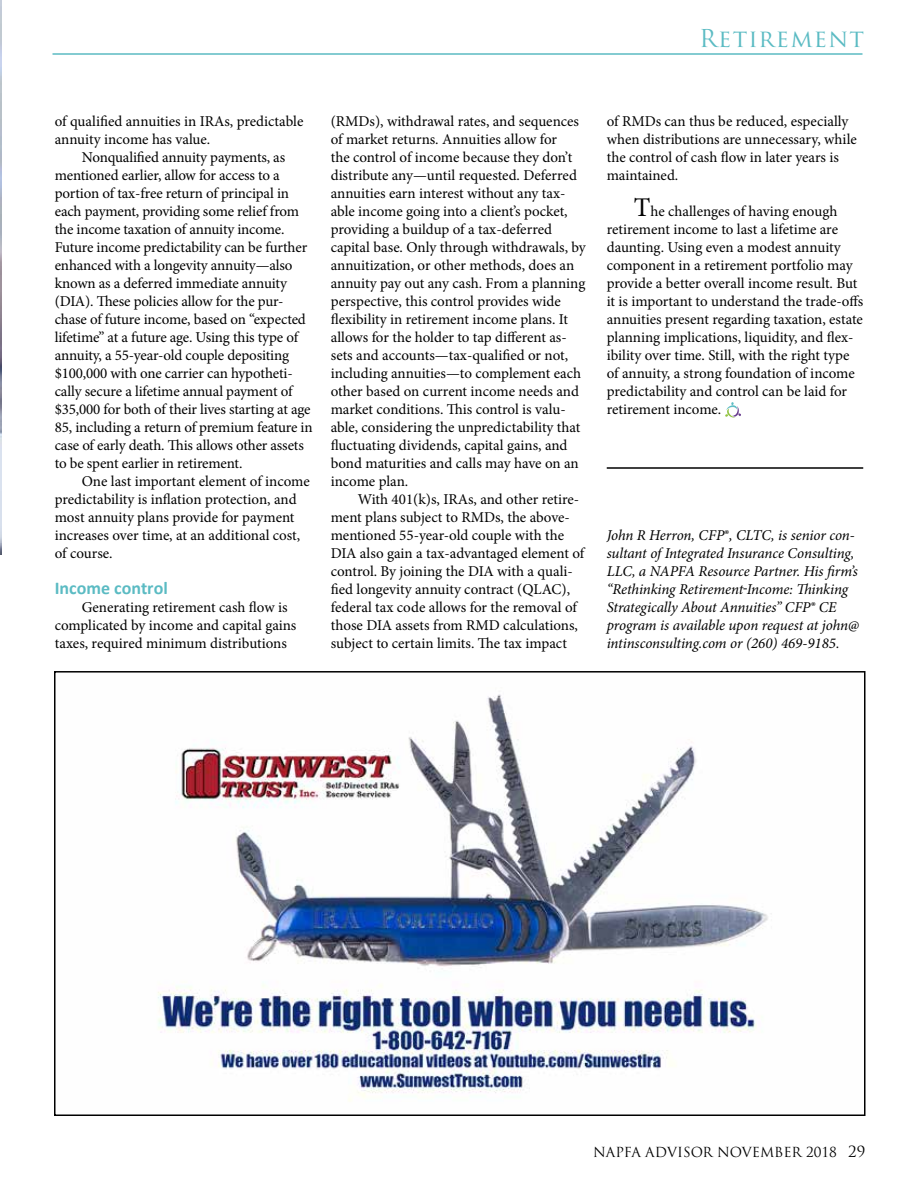
<style>
.page{position:relative;width:918px;height:1188px;background:#fff}
.page>*{position:absolute;margin:0;border:0;box-sizing:border-box;transform-origin:0 0}
.t1{font:24px "Trajan Pro";letter-spacing:.05em;color:#5bbbc3}
.t2{font:700 18px "Calibri";color:#5bbbc3}
.t3{font:15px/18px "Minion Pro";letter-spacing:-.005em;color:#000}
.t4{font:italic 15px/18px "Minion Pro";letter-spacing:-.01em;color:#000}
.t5{font:13.5px "Trajan Pro";color:#000}
.s1{font-size:27px}
.s2{font-style:normal}
.s3{font-size:15px}
</style>
<div class="page">
<img style="left:0;top:0;width:2px;height:554px">
<hr style="left:52px;top:53px;width:811px;height:2px;background:#5bbbc3">
<hr style="left:607px;top:467px;width:256px;height:2px;background:#000">
<svg style="left:725px;top:402px;width:16px;height:16px"></svg>
<img style="left:158px;top:694px;width:614px;height:407px">
<div style="left:54px;top:671px;width:812px;height:445px;border:2px solid #000"></div>
<h1 class="t1" style="left:699px;top:23px;width:166px">Retirement</h1>
<p class="t3" style="left:55px;top:112px;width:250px">of qualified annuities in IRAs, predictable annuity income has value.</p>
<p class="t3" style="left:55px;top:148px;width:259px;text-indent:27px">Nonqualified annuity payments, as mentioned earlier, allow for access to a portion of tax-free return of principal in each payment, providing some relief from the income taxation of annuity income.<br>Future income predictability can be further enhanced with a longevity annuity—also known as a deferred immediate annuity (DIA). These policies allow for the pur&shy;chase of future income, based on “expected lifetime” at a future age. Using this type of annuity, a 55-year-old couple depositing $100,000 with one carrier can hypotheti&shy;cally secure a lifetime annual payment of $35,000 for both of their lives starting at age 85, including a return of premium feature in case of early death. This allows other assets to be spent earlier in retirement.</p>
<p class="t3" style="left:55px;top:472px;width:257px;text-indent:27px">One last important element of income predictability is inflation protection, and most annuity plans provide for payment increases over time, at an additional cost, of course.</p>
<p class="t2" style="left:55px;top:576px;width:115px">Income control</p>
<p class="t3" style="left:55px;top:598px;width:243px;text-indent:27px">Generating retirement cash flow is complicated by income and capital gains taxes, required minimum distributions</p>
<p class="t3" style="left:331px;top:112px;width:257px">(RMDs), withdrawal rates, and sequences of market returns. Annuities allow for<br>the control of income because they don’t distribute any—until requested. Deferred annuities earn interest without any tax&shy;able income going into a client’s pocket, providing a buildup of a tax-deferred capital base. Only through withdrawals, by annuitization, or other methods, does an annuity pay out any cash. From a planning perspective, this control provides wide flexibility in retirement income plans. It allows for the holder to tap different as&shy;sets and accounts—tax-qualified or not, including annuities—to complement each other based on current income needs and market conditions. This control is valu&shy;able, considering the unpredictability that fluctuating dividends, capital gains, and bond maturities and calls may have on an income plan.</p>
<p class="t3" style="left:331px;top:490px;width:255px;text-indent:27px">With 401(k)s, IRAs, and other retire&shy;ment plans subject to RMDs, the above&shy;mentioned 55-year-old couple with the DIA also gain a tax-advantaged element of control. By joining the DIA with a quali&shy;fied longevity annuity contract (QLAC), federal tax code allows for the removal of those DIA assets from RMD calculations, subject to certain limits. The tax impact</p>
<p class="t3" style="left:607px;top:112px;width:252px">of RMDs can thus be reduced, especially when distributions are unnecessary, while the control of cash flow in later years is maintained.</p>
<p class="t3" style="left:607px;top:202px;width:258px;text-indent:27px"><span class="s1">T</span>he challenges of having enough retirement income to last a lifetime are daunting. Using even a modest annuity component in a retirement portfolio may provide a better overall income result. But it is important to understand the trade-offs annuities present regarding taxation, estate planning implications, liquidity, and flex&shy;ibility over time. Still, with the right type of annuity, a strong foundation of income predictability and control can be laid for retirement income.</p>
<p class="t4" style="left:607px;top:526px;width:254px">John R Herron, CFP<span class="s2">®</span>, CLTC, is senior con&shy;sultant of Integrated Insurance Consulting, LLC, a NAPFA Resource Partner. His firm’s “Rethinking Retirement Income: Thinking Strategically About Annuities” CFP® CE program is available upon request at john@ intinsconsulting.com or (260) 469-9185.</p>
<p class="t5" style="left:593px;top:1143px;width:274px">NAPFA ADVISOR NOVEMBER 2018 <span class="s3">29</span></p>
</div>
